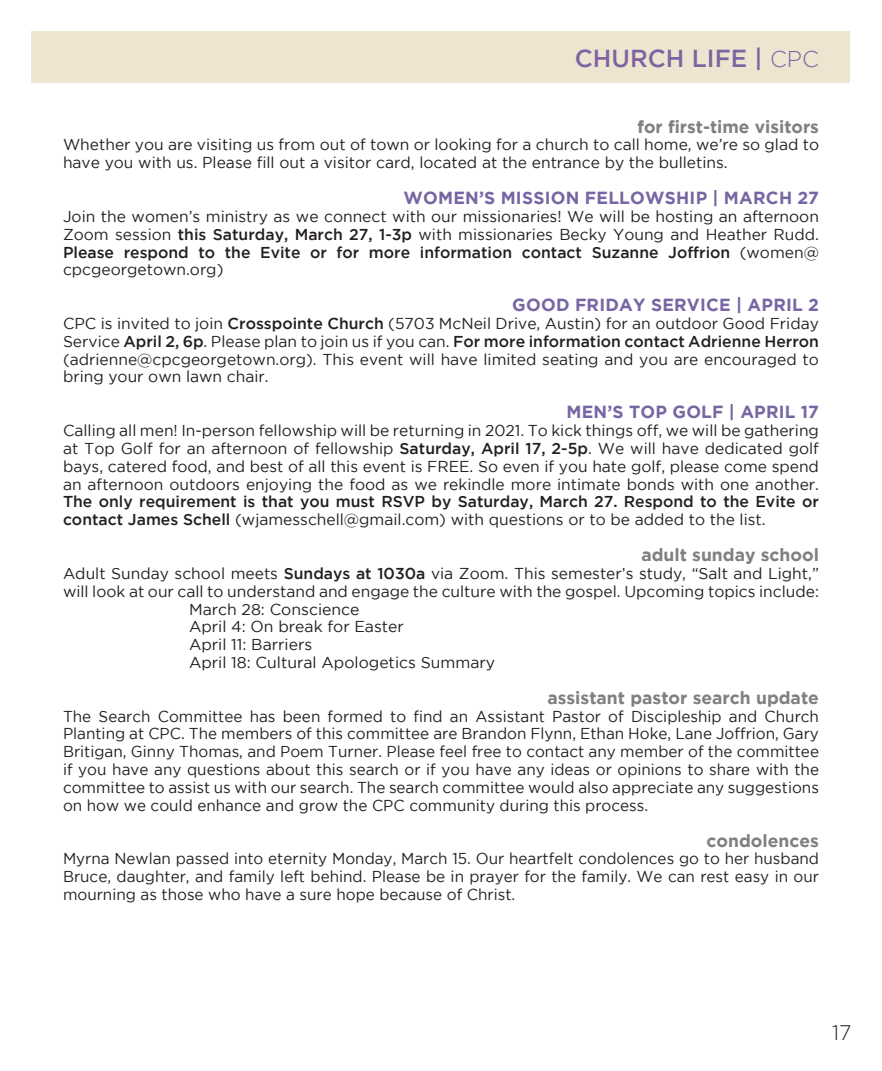
<style>
.page{position:relative;width:882px;height:1071px;background:#fff}
.page>*{position:absolute;margin:0;border:0;box-sizing:border-box;transform-origin:0 0}
.t1{font:500 24.5px "Gotham";color:#7f62a1}
.t2{font:300 21px "Gotham";color:#231f20}
.t3{font:700 17.5px "Gotham";color:#7f8080}
.t4{font:700 17.5px "Gotham";letter-spacing:.015em;color:#7766a3}
.t5{font:15.75px/17.8px "Gotham";color:#231f20;text-align:justify}
.s1{font-weight:300;font-size:22.75px}
.s2{font-weight:500}
</style>
<div class="page">
<div style="left:32px;top:32px;width:818px;height:51px;background:#eee5d0"></div>
<p class="t1" style="left:575px;top:44px;width:246px">CHURCH LIFE | <span class="s1">CPC</span></p>
<p class="t3" style="left:638px;top:116px;width:183px">for first-time visitors</p>
<p class="t5" style="left:63px;top:136px;width:758px">Whether you are visiting us from out of town or looking for a church to call home, we’re so glad to have you with us. Please fill out a visitor card, located at the entrance by the bulletins.</p>
<p class="t4" style="left:404px;top:188px;width:417px">WOMEN’S MISSION FELLOWSHIP | MARCH 27</p>
<p class="t5" style="left:63px;top:207px;width:758px">Join the women’s ministry as we connect with our missionaries! We will be hosting an afternoon Zoom session <span class="s2">this Saturday, March 27, 1-3p</span> with missionaries Becky Young and Heather Rudd.<br><span class="s2">Please respond to the Evite or for more information contact Suzanne Joffrion</span> (women@ cpcgeorgetown.org)</p>
<p class="t4" style="left:512px;top:295px;width:308px">GOOD FRIDAY SERVICE | APRIL 2</p>
<p class="t5" style="left:63px;top:314px;width:758px">CPC is invited to join <span class="s2">Crosspointe Church</span> (5703 McNeil Drive, Austin) for an outdoor Good Friday Service <span class="s2">April 2, 6p</span>. Please plan to join us if you can. <span class="s2">For more information contact Adrienne Herron </span>(adrienne@cpcgeorgetown.org). This event will have limited seating and you are encouraged to bring your own lawn chair.</p>
<p class="t4" style="left:567px;top:402px;width:254px">MEN’S TOP GOLF | APRIL 17</p>
<p class="t5" style="left:63px;top:421px;width:758px">Calling all men! In-person fellowship will be returning in 2021. To kick things off, we will be gathering at Top Golf for an afternoon of fellowship <span class="s2">Saturday, April 17, 2-5p</span>. We will have dedicated golf bays, catered food, and best of all this event is FREE. So even if you hate golf, please come spend an afternoon outdoors enjoying the food as we rekindle more intimate bonds with one another.<br><span class="s2">The only requirement is that you must RSVP by Saturday, March 27. Respond to the Evite or contact James Schell</span> (wjamesschell@gmail.com) with questions or to be added to the list.</p>
<p class="t3" style="left:641px;top:545px;width:179px">adult sunday school</p>
<p class="t5" style="left:63px;top:564px;width:758px">Adult Sunday school meets <span class="s2">Sundays at 1030a</span> via Zoom. This semester’s study, “Salt and Light,” will look at our call to understand and engage the culture with the gospel. Upcoming topics include:</p>
<p class="t5" style="left:189px;top:600px;width:172px">March 28: Conscience</p>
<p class="t5" style="left:189px;top:618px;width:217px">April 4: On break for Easter</p>
<p class="t5" style="left:189px;top:635px;width:125px">April 11: Barriers</p>
<p class="t5" style="left:189px;top:653px;width:308px">April 18: Cultural Apologetics Summary</p>
<p class="t3" style="left:547px;top:687px;width:273px">assistant pastor search update</p>
<p class="t5" style="left:63px;top:707px;width:758px">The Search Committee has been formed to find an Assistant Pastor of Discipleship and Church Planting at CPC. The members of this committee are Brandon Flynn, Ethan Hoke, Lane Joffrion, Gary Britigan, Ginny Thomas, and Poem Turner. Please feel free to contact any member of the committee if you have any questions about this search or if you have any ideas or opinions to share with the committee to assist us with our search. The search committee would also appreciate any suggestions on how we could enhance and grow the CPC community during this process.</p>
<p class="t3" style="left:707px;top:830px;width:114px">condolences</p>
<p class="t5" style="left:63px;top:850px;width:758px">Myrna Newlan passed into eternity Monday, March 15. Our heartfelt condolences go to her husband Bruce, daughter, and family left behind. Please be in prayer for the family. We can rest easy in our mourning as those who have a sure hope because of Christ.</p>
<p class="t2" style="left:832px;top:1021px;width:21px">17</p>
</div>
